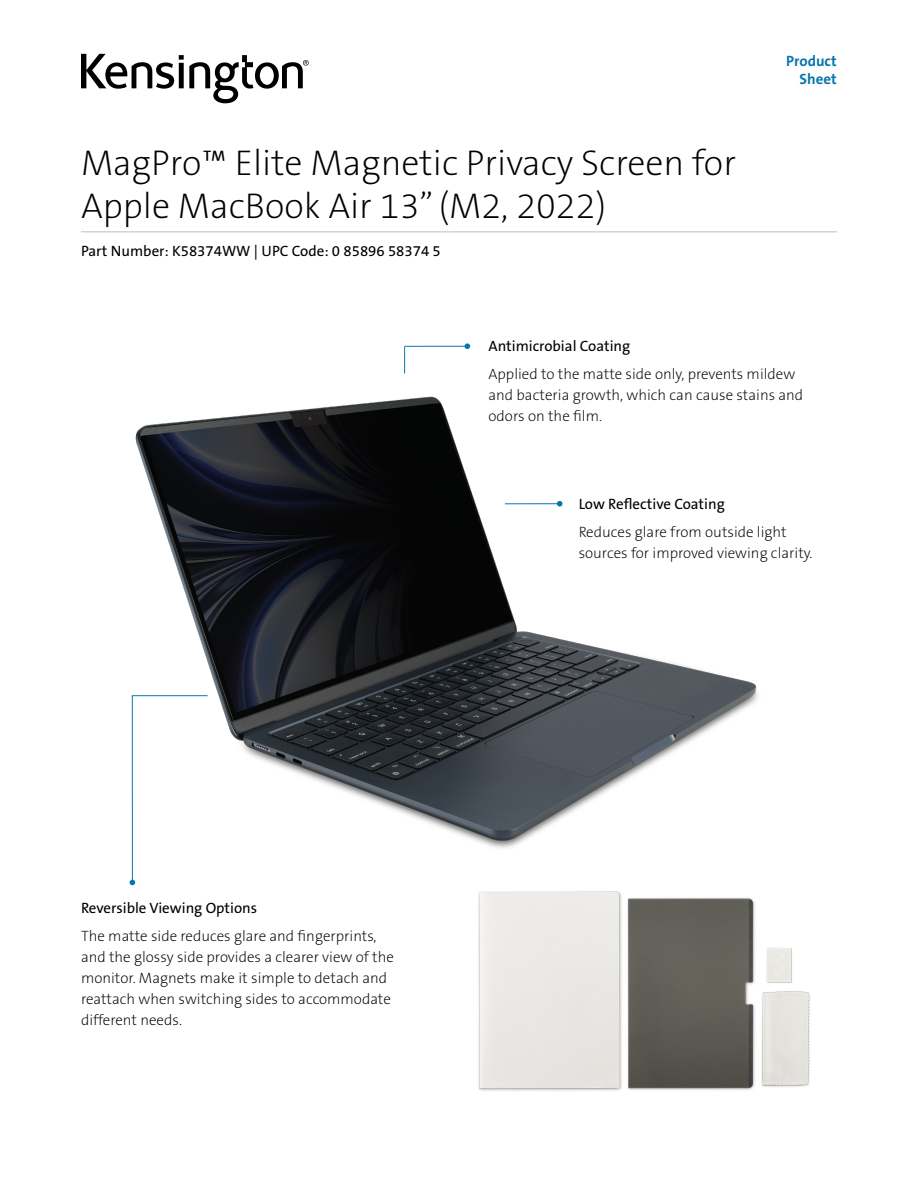
<style>
.page{position:relative;width:918px;height:1188px;background:#fff}
.page>*{position:absolute;margin:0;border:0;box-sizing:border-box;transform-origin:0 0}
.t1{font:36px/43.2px "The Sans KENSINGTON2 XL";color:#000}
.t2{font:15px/21px "The Sans KENSINGTON2 XL";color:#000}
.t3{font:15px "The Sans KENSINGTON5 Rg";color:#000}
.t4{font:15px/18px "The Sans KENSINGTON7 Bd";color:#0976ad;text-align:right}
</style>
<div class="page">
<img style="left:129px;top:345px;width:629px;height:541px">
<img style="left:430px;top:842px;width:380px;height:249px">
<hr style="left:81px;top:231px;width:756px;height:1px;background:#bcbec0">
<svg style="left:81px;top:54px;width:228px;height:49px"></svg>
<svg style="left:130px;top:695px;width:78px;height:190px"></svg>
<hr style="left:404px;top:346px;width:63px;height:1px;background:#0976ad">
<svg style="left:465px;top:343px;width:5px;height:6px"></svg>
<svg style="left:404px;top:347px;width:1px;height:26px"></svg>
<hr style="left:505px;top:503px;width:55px;height:1px;background:#0976ad">
<svg style="left:557px;top:501px;width:6px;height:6px"></svg>
<h1 class="t1" style="left:81px;top:142px;width:657px">MagPro™ Elite Magnetic Privacy Screen for<br>Apple MacBook Air 13” (M2, 2022)</h1>
<p class="t3" style="left:81px;top:243px;width:361px">Part Number: K58374WW | UPC Code: 0 85896 58374 5</p>
<p class="t4" style="left:786px;top:52px;width:52px">Product<br>Sheet</p>
<p class="t3" style="left:489px;top:338px;width:143px">Antimicrobial Coating</p>
<p class="t2" style="left:489px;top:364px;width:316px">Applied to the matte side only, prevents mildew and bacteria growth, which can cause stains and odors on the film.</p>
<p class="t3" style="left:81px;top:900px;width:178px">Reversible Viewing Options</p>
<p class="t2" style="left:81px;top:926px;width:314px">The matte side reduces glare and fingerprints, and the glossy side provides a clearer view of the monitor. Magnets make it simple to detach and reattach when switching sides to accommodate different needs.</p>
<p class="t3" style="left:579px;top:496px;width:148px">Low Reflective Coating</p>
<p class="t2" style="left:579px;top:522px;width:235px">Reduces glare from outside light sources for improved viewing clarity.</p>
</div>
